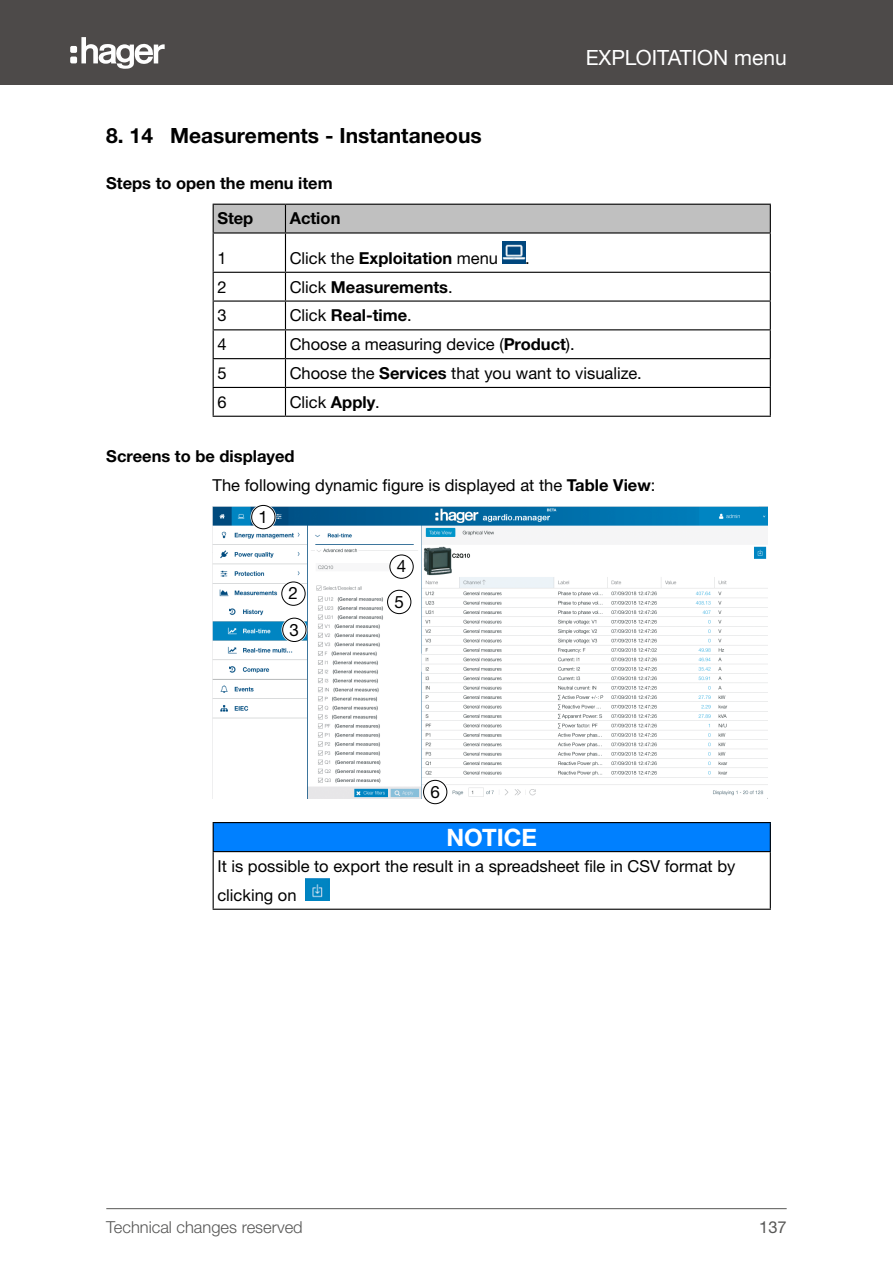
<style>
.page{position:relative;width:893px;height:1263px;background:#fff}
.page>*{position:absolute;margin:0;border:0;box-sizing:border-box;transform-origin:0 0}
.t1{font:700 24px "Helvetica Neue LTW1 G";color:#fff}
.t2{font:700 21px "Helvetica Neue LTW1 G";color:#000}
.t3{font:21px "Helvetica Neue LTW1 G";color:#fff}
.t4{font:16.95px "Helvetica Neue LTW1 G";color:#000}
.t5{font:16.5px/28.5px "Helvetica Neue LTW1 G";color:#000}
.t6{font:700 16.5px/35.5px "Helvetica Neue LTW1 G";color:#000}
.t7{font:300 16.5px "Helvetica Neue LTW1 G";color:#575756}
.t8{font:16.5px "Helvetica Neue LTW1 G";color:#575756}
.s1{font-weight:700}
.s2{font-weight:400}
</style>
<div class="page">
<div style="left:0;top:0;width:893px;height:85px;background:#4d4a49"></div>
<svg style="left:81px;top:37px;width:84px;height:32px"></svg>
<div style="left:70px;top:46px;width:7px;height:7px;background:#fefefe;border-radius:2px"></div>
<div style="left:70px;top:57px;width:7px;height:6px;background:#fefefe;border-radius:2px"></div>
<hr style="left:106px;top:1208px;width:681px;height:1px;background:#575756">
<hr style="left:213px;top:300px;width:72px;height:2px;background:#000">
<hr style="left:285px;top:300px;width:486px;height:2px;background:#000">
<hr style="left:213px;top:329px;width:72px;height:1px;background:#000">
<hr style="left:285px;top:329px;width:486px;height:1px;background:#000">
<hr style="left:213px;top:358px;width:72px;height:1px;background:#000">
<hr style="left:285px;top:358px;width:486px;height:1px;background:#000">
<hr style="left:213px;top:387px;width:72px;height:1px;background:#000">
<hr style="left:285px;top:387px;width:486px;height:1px;background:#000">
<hr style="left:285px;top:234px;width:1px;height:38px;background:#000">
<svg style="left:285px;top:273px;width:1px;height:143px"></svg>
<div style="left:213px;top:204px;width:558px;height:28px;background:#c0c0c0"></div>
<svg style="left:213px;top:273px;width:1px;height:143px"></svg>
<svg style="left:770px;top:273px;width:1px;height:143px"></svg>
<hr style="left:213px;top:416px;width:72px;height:1px;background:#000">
<hr style="left:285px;top:416px;width:486px;height:1px;background:#000">
<hr style="left:213px;top:232px;width:72px;height:2px;background:#000">
<hr style="left:213px;top:234px;width:1px;height:38px;background:#000">
<hr style="left:285px;top:232px;width:486px;height:2px;background:#000">
<hr style="left:770px;top:234px;width:1px;height:38px;background:#000">
<hr style="left:213px;top:272px;width:72px;height:1px;background:#000">
<hr style="left:285px;top:272px;width:486px;height:1px;background:#000">
<img style="left:503px;top:241px;width:22px;height:23px">
<img style="left:213px;top:506px;width:554px;height:293px">
<svg style="left:250px;top:504px;width:26px;height:26px"></svg>
<div style="left:252px;top:505px;width:23px;height:24px;background:#fff;border-radius:50%"></div>
<div style="left:251px;top:505px;width:24px;height:24px;border:1px solid #000;border-radius:50%"></div>
<svg style="left:281px;top:581px;width:25px;height:25px"></svg>
<div style="left:282px;top:582px;width:23px;height:23px;background:#fff;border-radius:50%"></div>
<div style="left:282px;top:582px;width:23px;height:23px;border:1px solid #000;border-radius:50%"></div>
<svg style="left:281px;top:617px;width:26px;height:26px"></svg>
<div style="left:283px;top:618px;width:23px;height:23px;background:#fff;border-radius:50%"></div>
<div style="left:282px;top:618px;width:24px;height:24px;border:1px solid #000;border-radius:50%"></div>
<svg style="left:389px;top:554px;width:25px;height:25px"></svg>
<div style="left:390px;top:555px;width:23px;height:23px;background:#fff;border-radius:50%"></div>
<div style="left:390px;top:555px;width:23px;height:23px;border:1px solid #000;border-radius:50%"></div>
<svg style="left:386px;top:589px;width:26px;height:26px"></svg>
<div style="left:388px;top:590px;width:23px;height:24px;background:#fff;border-radius:50%"></div>
<div style="left:387px;top:590px;width:24px;height:24px;border:1px solid #000;border-radius:50%"></div>
<svg style="left:422px;top:779px;width:26px;height:26px"></svg>
<div style="left:423px;top:780px;width:24px;height:24px;background:#fff;border-radius:50%"></div>
<div style="left:423px;top:780px;width:24px;height:24px;border:1px solid #000;border-radius:50%"></div>
<div style="left:213px;top:822px;width:557px;height:30px;background:#0080ff"></div>
<hr style="left:213px;top:822px;width:558px;height:1px;background:#000">
<svg style="left:213px;top:823px;width:1px;height:28px"></svg>
<svg style="left:770px;top:823px;width:1px;height:28px"></svg>
<hr style="left:213px;top:851px;width:558px;height:1px;background:#000">
<hr style="left:213px;top:852px;width:1px;height:57px;background:#000">
<hr style="left:770px;top:852px;width:1px;height:57px;background:#000">
<hr style="left:213px;top:909px;width:558px;height:1px;background:#000">
<img style="left:306px;top:878px;width:23px;height:23px">
<p class="t2" style="left:106px;top:122px;width:377px">8. 14 Measurements - Instantaneous</p>
<p class="t6" style="left:217px;top:165px;width:117px;text-indent:-111px">Steps to open the menu item<br>Step</p>
<p class="t6" style="left:290px;top:201px;width:52px">Action</p>
<p class="t3" style="left:586px;top:44px;width:202px">EXPLOITATION menu</p>
<p class="t5" style="left:217px;top:244px;width:11px">1</p>
<p class="t5" style="left:290px;top:244px;width:210px">Click the <span class="s1">Exploitation</span> menu</p>
<p class="t5" style="left:525px;top:244px;width:6px">.</p>
<p class="t5" style="left:217px;top:272px;width:11px">2</p>
<p class="t6" style="left:290px;top:269px;width:165px"><span class="s2">Click</span> Measurements<span class="s2">.</span></p>
<p class="t5" style="left:217px;top:301px;width:11px">3</p>
<p class="t6" style="left:290px;top:298px;width:124px"><span class="s2">Click</span> Real-time<span class="s2">.</span></p>
<p class="t5" style="left:217px;top:330px;width:11px">4</p>
<p class="t5" style="left:290px;top:330px;width:287px">Choose a measuring device (<span class="s1">Product</span>).</p>
<p class="t5" style="left:217px;top:359px;width:11px">5</p>
<p class="t5" style="left:290px;top:359px;width:354px">Choose the <span class="s1">Services</span> that you want to visualize.</p>
<p class="t5" style="left:217px;top:387px;width:11px">6</p>
<p class="t5" style="left:290px;top:387px;width:92px">Click <span class="s1">Apply</span>.</p>
<p class="t5" style="left:213px;top:442px;width:444px;text-indent:-106px"><span class="s1">Screens to be displayed<br></span>The following dynamic figure is displayed at the <span class="s1">Table View</span>:</p>
<p class="t4" style="left:259px;top:506px;width:11px">1</p>
<p class="t4" style="left:397px;top:556px;width:11px">4</p>
<p class="t4" style="left:289px;top:583px;width:11px">2</p>
<p class="t4" style="left:390px;top:583px;width:11px">5</p>
<p class="t4" style="left:290px;top:619px;width:11px">3</p>
<p class="t4" style="left:293px;top:591px;width:11px">2</p>
<p class="t4" style="left:394px;top:591px;width:11px">5</p>
<p class="t4" style="left:430px;top:781px;width:11px">6</p>
<h1 class="t1" style="left:446px;top:822px;width:92px">NOTICE</h1>
<p class="t5" style="left:217px;top:851px;width:519px">It is possible to export the result in a spreadsheet file in CSV format by clicking on</p>
<p class="t7" style="left:106px;top:1217px;width:198px">Technical changes reserved</p>
<p class="t8" style="left:759px;top:1217px;width:29px">137</p>
</div>
